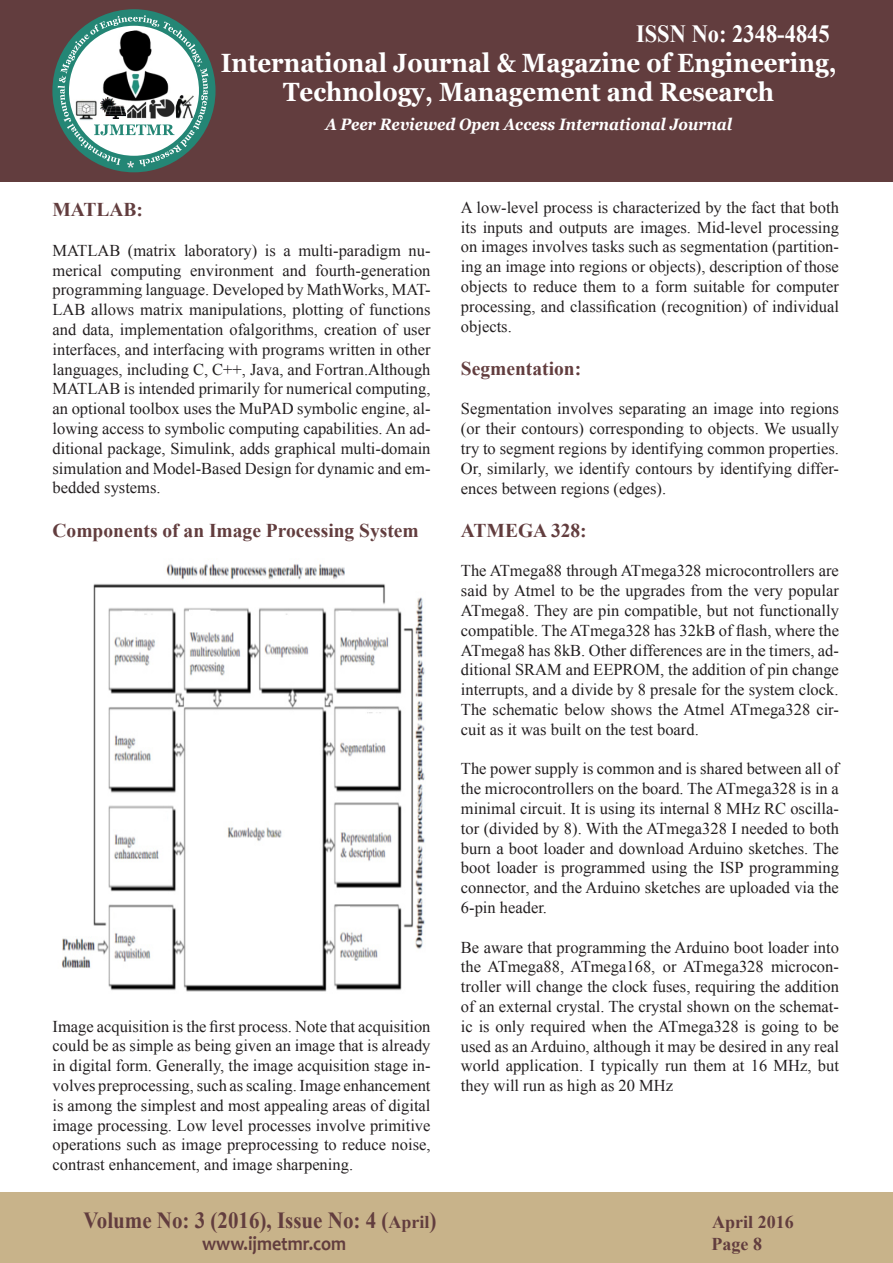
<style>
.page{position:relative;width:893px;height:1263px;background:#fff}
.page>*{position:absolute;margin:0;border:0;box-sizing:border-box;transform-origin:0 0}
.t1{font:700 26.4px/28.8px "Georgia";color:#fff;text-align:center;scale:.91 1}
.t2{font:700 24.75px "Times New Roman";color:#fff;scale:.91 1}
.t3{font:700 23.1px "Times New Roman";color:#623d3e;scale:.91 1}
.t4{font:700 19.8px "Candara";color:#623d3e;scale:.91 1}
.t5{font:700 19.5px "Times New Roman";color:#623d3e}
.t6{font:700 18px "Times New Roman";color:#623d3e}
.t7{font:16.5px/19.8px "Times New Roman";color:#231f20;text-align:justify}
.t8{font:italic 700 16.5px "Georgia";color:#fff;scale:.91 1}
.s1{font-size:18px}
</style>
<div class="page">
<div style="left:0;top:0;width:893px;height:182px;background:#623d3e"></div>
<div style="left:52px;top:9px;width:164px;height:163px;background:#248675;border-radius:50%"></div>
<svg style="left:58px;top:15px;width:150px;height:153px"></svg>
<img style="left:148px;top:97px;width:28px;height:24px">
<img style="left:175px;top:94px;width:21px;height:26px">
<img style="left:101px;top:30px;width:71px;height:73px">
<img style="left:73px;top:98px;width:52px;height:22px">
<div style="left:0;top:1193px;width:893px;height:70px;background:#c8b38a"></div>
<img style="left:61px;top:563px;width:364px;height:429px">
<h2 class="t2" style="left:636px;top:16px;width:214px">ISSN No: 2348-4845</h2>
<h1 class="t1" style="left:221px;top:49px;width:678px">International Journal &amp; Magazine of Engineering,<br>Technology, Management and Research</h1>
<p class="t8" style="left:325px;top:113px;width:448px">A Peer Reviewed Open Access International Journal</p>
<p class="t5" style="left:52px;top:196px;width:92px">MATLAB:</p>
<p class="t7" style="left:52px;top:240px;width:380px">MATLAB (matrix laboratory) is a multi-paradigm nu&shy;merical computing environment and fourth-generation programming language. Developed by MathWorks, MAT-LAB allows matrix manipulations, plotting of functions and data, implementation ofalgorithms, creation of user interfaces, and interfacing with programs written in other languages, including C, C++, Java, and Fortran.Although MATLAB is intended primarily for numerical computing, an optional toolbox uses the MuPAD symbolic engine, al&shy;lowing access to symbolic computing capabilities. An ad&shy;ditional package, Simulink, adds graphical multi-domain simulation and Model-Based Design for dynamic and em&shy;bedded systems.</p>
<p class="t5" style="left:52px;top:516px;width:368px">Components of an Image Processing System</p>
<p class="t7" style="left:52px;top:1016px;width:380px">Image acquisition is the first process. Note that acquisition could be as simple as being given an image that is already in digital form. Generally, the image acquisition stage in&shy;volves preprocessing, such as scaling. Image enhancement is among the simplest and most appealing areas of digital image processing. Low level processes involve primitive operations such as image preprocessing to reduce noise, contrast enhancement, and image sharpening.</p>
<p class="t7" style="left:461px;top:197px;width:380px">A low-level process is characterized by the fact that both its inputs and outputs are images. Mid-level processing on images involves tasks such as segmentation (partition&shy;ing an image into regions or objects), description of those objects to reduce them to a form suitable for computer processing, and classification (recognition) of individual objects.</p>
<p class="t5" style="left:461px;top:355px;width:122px">Segmentation:</p>
<p class="t7" style="left:461px;top:399px;width:380px">Segmentation involves separating an image into regions (or their contours) corresponding to objects. We usually try to segment regions by identifying common properties.<br>Or, similarly, we identify contours by identifying differ&shy;ences between regions (edges).</p>
<p class="t5" style="left:461px;top:517px;width:127px">ATMEGA 328:</p>
<p class="t7" style="left:461px;top:561px;width:380px">The ATmega88 through ATmega328 microcontrollers are said by Atmel to be the upgrades from the very popular ATmega8. They are pin compatible, but not functionally compatible. The ATmega328 has 32kB of flash, where the ATmega8 has 8kB. Other differences are in the timers, ad&shy;ditional SRAM and EEPROM, the addition of pin change interrupts, and a divide by 8 presale for the system clock.<br>The schematic below shows the Atmel ATmega328 cir&shy;cuit as it was built on the test board.</p>
<p class="t7" style="left:461px;top:759px;width:380px">The power supply is common and is shared between all of the microcontrollers on the board. The ATmega328 is in a minimal circuit. It is using its internal 8 MHz RC oscilla&shy;tor (divided by 8). With the ATmega328 I needed to both burn a boot loader and download Arduino sketches. The boot loader is programmed using the ISP programming connector, and the Arduino sketches are uploaded via the 6-pin header.</p>
<p class="t7" style="left:461px;top:937px;width:380px">Be aware that programming the Arduino boot loader into the ATmega88, ATmega168, or ATmega328 microcon&shy;troller will change the clock fuses, requiring the addition of an external crystal. The crystal shown on the schemat&shy;ic is only required when the ATmega328 is going to be used as an Arduino, although it may be desired in any real world application. I typically run them at 16 MHz, but they will run as high as 20 MHz</p>
<h3 class="t3" style="left:84px;top:1204px;width:389px">Volume No: 3 (2016), Issue No: 4 (<span class="s1">April</span>)</h3>
<p class="t6" style="left:712px;top:1210px;width:83px">April 2016</p>
<p class="t4" style="left:202px;top:1231px;width:160px">www.ijmetmr.com</p>
<p class="t6" style="left:711px;top:1231px;width:52px">Page 8</p>
</div>
